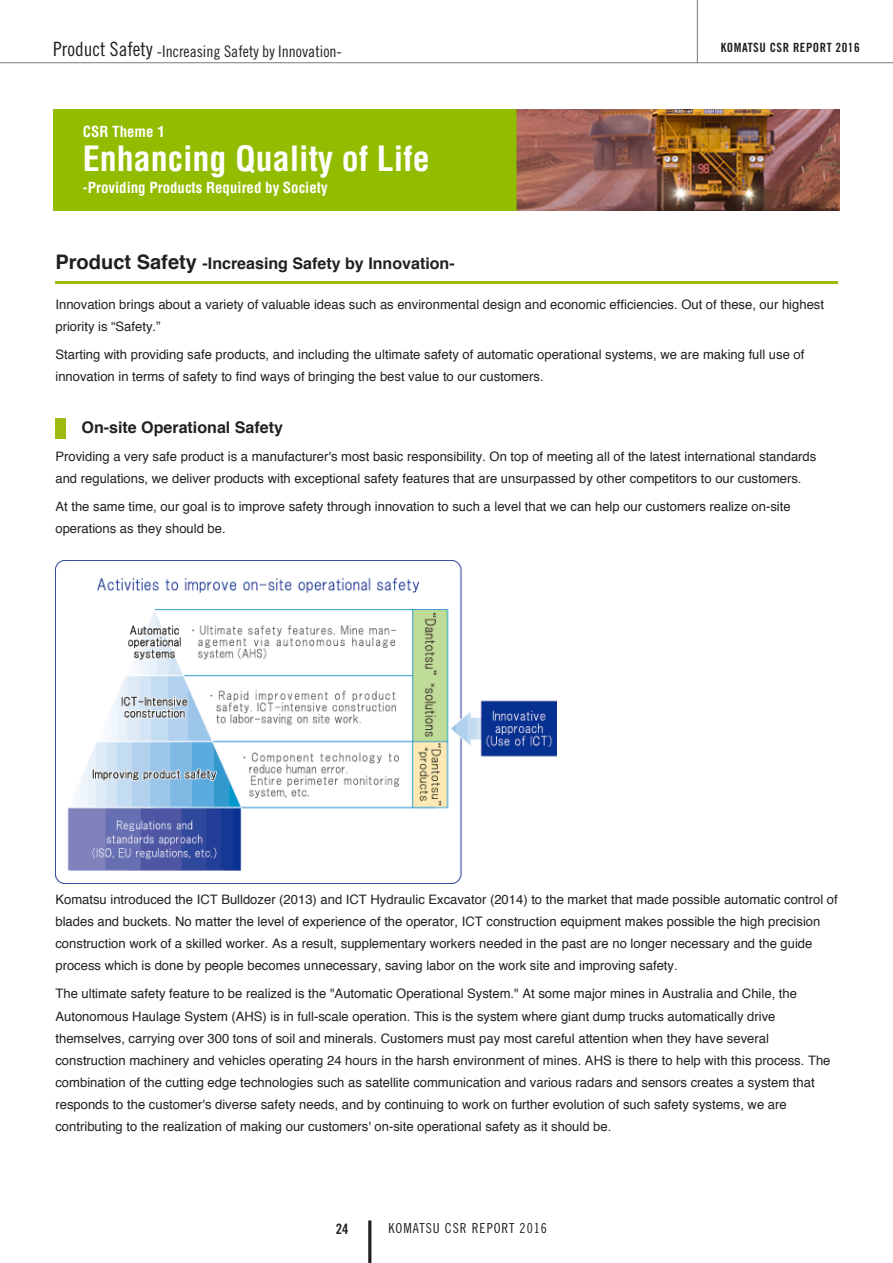
<style>
.page{position:relative;width:893px;height:1263px;background:#fff}
.page>*{position:absolute;margin:0;border:0;box-sizing:border-box;transform-origin:0 0}
.t1{font:700 condensed 34.05px "Helvetica LT Std";color:#fff}
.t2{font:700 16.05px "Helvetica";color:#231f20}
.t3{font:15.9px "Trade Gothic LT Std Cn 18";color:#231f20}
.t4{font:700 condensed 14.85px "Helvetica LT Std";color:#fff}
.t5{font:14.4px "Trade Gothic LT Std Bd Cn 20";color:#231f20}
.t6{font:13.8px "Trade Gothic LT Std Cn 18";letter-spacing:.07em;color:#231f20}
.t7{font:13.05px/22px "Helvetica";color:#231f20}
.t8{font:12.75px "Trade Gothic LT Std Bd Cn 20";letter-spacing:.04em;color:#231f20}
.s1{font-size:19.65px}
.s2{font-size:20.1px}
</style>
<div class="page">
<img style="left:53px;top:109px;width:787px;height:101px">
<hr style="left:0;top:62px;width:893px;height:1px;background:#808285">
<hr style="left:368px;top:1220px;width:3px;height:43px;background:#231f20">
<hr style="left:697px;top:0;width:1px;height:63px;background:#808285">
<hr style="left:55px;top:282px;width:783px;height:2px;background:#9ebb11">
<div style="left:55px;top:418px;width:10px;height:20px;background:#9ebb11"></div>
<img style="left:55px;top:560px;width:502px;height:323px">
<p class="t3" style="left:53px;top:42px;width:290px"><span class="s1">Product Safety</span> -Increasing Safety by Innovation-</p>
<p class="t4" style="left:83px;top:122px;width:83px">CSR Theme 1</p>
<h1 class="t1" style="left:83px;top:137px;width:348px">Enhancing Quality of Life</h1>
<p class="t4" style="left:83px;top:178px;width:246px">-Providing Products Required by Society</p>
<p class="t8" style="left:721px;top:40px;width:140px">KOMATSU CSR REPORT 2016</p>
<p class="t2" style="left:55px;top:250px;width:401px"><span class="s2">Product Safety</span> -Increasing Safety by Innovation-</p>
<p class="t7" style="left:55px;top:293px;width:770px">Innovation brings about a variety of valuable ideas such as environmental design and economic efficiencies. Out of these, our highest priority is ÒSafety.Ó</p>
<p class="t7" style="left:55px;top:344px;width:750px">Starting with providing safe products, and including the ultimate safety of automatic operational systems, we are making full use of innovation in terms of safety to find ways of bringing the best value to our customers.</p>
<p class="t2" style="left:82px;top:414px;width:203px">On-site Operational Safety</p>
<p class="t7" style="left:55px;top:446px;width:762px">Providing a very safe product is a manufacturer's most basic responsibility. On top of meeting all of the latest international standards and regulations, we deliver products with exceptional safety features that are unsurpassed by other competitors to our customers.</p>
<p class="t7" style="left:55px;top:496px;width:737px">At the same time, our goal is to improve safety through innovation to such a level that we can help our customers realize on-site operations as they should be.</p>
<p class="t7" style="left:55px;top:889px;width:784px">Komatsu introduced the ICT Bulldozer (2013) and ICT Hydraulic Excavator (2014) to the market that made possible automatic control of blades and buckets. No matter the level of experience of the operator, ICT construction equipment makes possible the high precision construction work of a skilled worker. As a result, supplementary workers needed in the past are no longer necessary and the guide process which is done by people becomes unnecessary, saving labor on the work site and improving safety.</p>
<p class="t7" style="left:55px;top:983px;width:776px">The ultimate safety feature to be realized is the "Automatic Operational System." At some major mines in Australia and Chile, the Autonomous Haulage System (AHS) is in full-scale operation. This is the system where giant dump trucks automatically drive themselves, carrying over 300 tons of soil and minerals. Customers must pay most careful attention when they have several construction machinery and vehicles operating 24 hours in the harsh environment of mines. AHS is there to help with this process. The combination of the cutting edge technologies such as satellite communication and various radars and sensors creates a system that responds to the customer's diverse safety needs, and by continuing to work on further evolution of such safety systems, we are contributing to the realization of making our customers' on-site operational safety as it should be.</p>
<p class="t5" style="left:336px;top:1220px;width:14px">24</p>
<p class="t6" style="left:388px;top:1220px;width:160px">KOMATSU CSR REPORT 2016</p>
</div>
